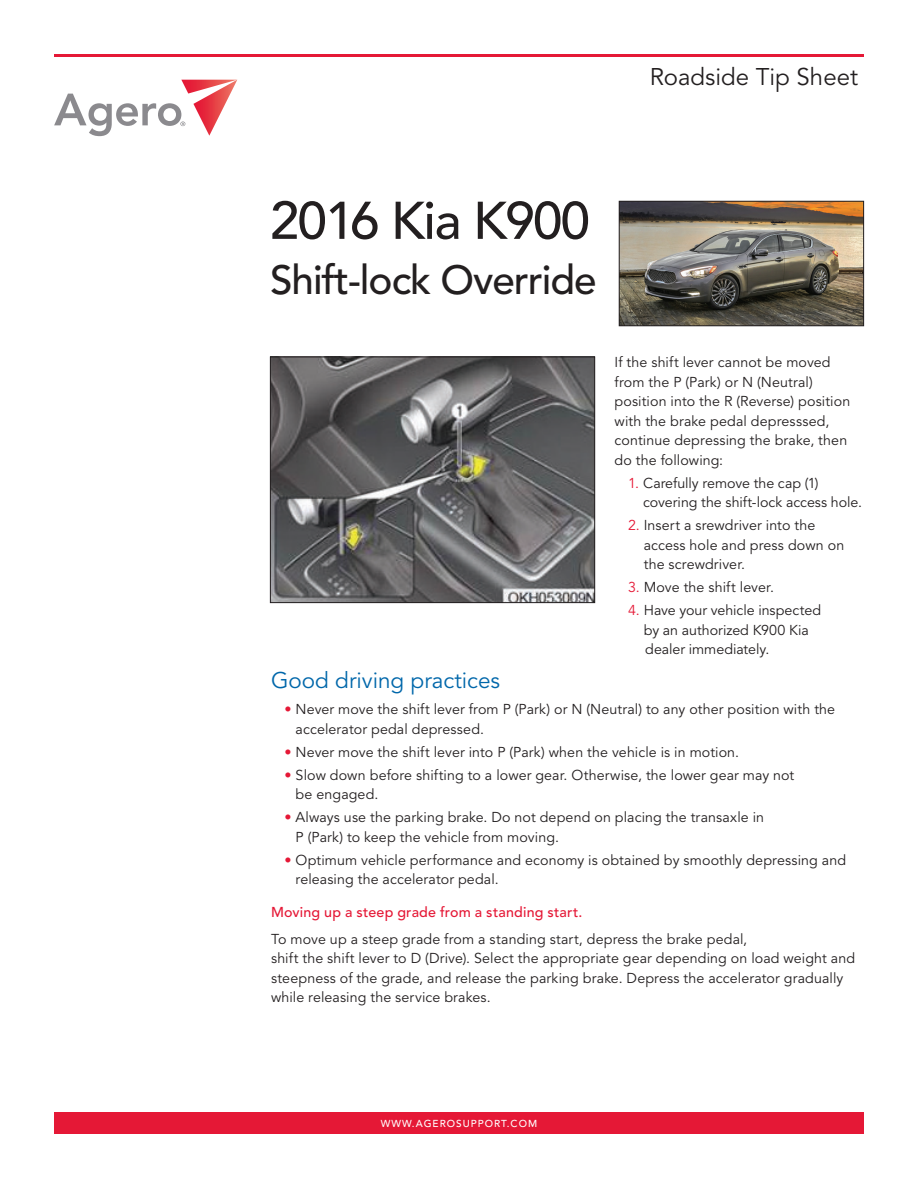
<style>
.page{position:relative;width:918px;height:1188px;background:#fff}
.page>*{position:absolute;margin:0;border:0;box-sizing:border-box;transform-origin:0 0}
.t1{font:500 52.5px "Avenir LT Pro";letter-spacing:-.03em;color:#231f20}
.t2{font:500 40.5px "Avenir LT Pro";letter-spacing:-.025em;color:#231f20}
.t3{font:24px "Avenir LT Pro";color:#231f20}
.t4{font:22.5px "Avenir LT Pro";color:#0067aa}
.t5{font:14.25px/19.5px "Avenir LT Pro";letter-spacing:.005em;color:#231f20}
.t6{font:500 14.25px "Avenir LT Pro";letter-spacing:.015em;color:#e51836}
.t7{font:500 10.05px "Avenir LT Pro";letter-spacing:.1em;color:#fff}
.s1{color:#e51836}
</style>
<div class="page">
<svg style="left:54px;top:80px;width:183px;height:56px"></svg>
<div style="left:54px;top:1112px;width:810px;height:22px;background:#e51836"></div>
<hr style="left:54px;top:54px;width:810px;height:3px;background:#e51836">
<img style="left:272px;top:359px;width:321px;height:242px">
<div style="left:270px;top:357px;width:325px;height:246px;border:1px solid #231f20"></div>
<img style="left:621px;top:203px;width:241px;height:121px">
<div style="left:619px;top:201px;width:245px;height:125px;border:1px solid #231f20"></div>
<h3 class="t3" style="left:650px;top:63px;width:210px">Roadside Tip Sheet</h3>
<h1 class="t1" style="left:270px;top:190px;width:321px">2016 Kia K900</h1>
<h2 class="t2" style="left:270px;top:256px;width:328px">Shift-lock Override</h2>
<p class="t5" style="left:615px;top:353px;width:237px">If the shift lever cannot be moved from the P (Park) or N (Neutral) position into the R (Reverse) position with the brake pedal depresssed, continue depressing the brake, then do the following:</p>
<p class="t5" style="left:643px;top:473px;width:220px;text-indent:-15px"><span class="s1">1.</span> Carefully remove the cap (1) covering the shift-lock access hole.</p>
<p class="t5" style="left:644px;top:516px;width:202px;text-indent:-16px"><span class="s1">2.</span> Insert a srewdriver into the access hole and press down on the screwdriver.</p>
<p class="t5" style="left:628px;top:578px;width:147px"><span class="s1">3.</span> Move the shift lever.</p>
<p class="t5" style="left:644px;top:601px;width:179px;text-indent:-16px"><span class="s1">4.</span> Have your vehicle inspected by an authorized K900 Kia dealer immediately.</p>
<h3 class="t4" style="left:271px;top:667px;width:231px">Good driving practices</h3>
<p class="t5" style="left:296px;top:700px;width:541px;text-indent:-11px"><span class="s1">•</span> Never move the shift lever from P (Park) or N (Neutral) to any other position with the accelerator pedal depressed.</p>
<p class="t5" style="left:285px;top:743px;width:456px"><span class="s1">•</span> Never move the shift lever into P (Park) when the vehicle is in motion.</p>
<p class="t5" style="left:296px;top:766px;width:500px;text-indent:-11px"><span class="s1">•</span> Slow down before shifting to a lower gear. Otherwise, the lower gear may not be engaged.</p>
<p class="t5" style="left:296px;top:808px;width:470px;text-indent:-11px"><span class="s1">•</span> Always use the parking brake. Do not depend on placing the transaxle in<br>P (Park) to keep the vehicle from moving.</p>
<p class="t5" style="left:296px;top:851px;width:552px;text-indent:-11px"><span class="s1">•</span> Optimum vehicle performance and economy is obtained by smoothly depressing and releasing the accelerator pedal.</p>
<p class="t6" style="left:271px;top:904px;width:313px">Moving up a steep grade from a standing start.</p>
<p class="t5" style="left:271px;top:929px;width:586px">To move up a steep grade from a standing start, depress the brake pedal,<br>shift the shift lever to D (Drive). Select the appropriate gear depending on load weight and steepness of the grade, and release the parking brake. Depress the accelerator gradually while releasing the service brakes.</p>
<p class="t7" style="left:381px;top:1118px;width:158px">WWW.AGEROSUPPORT.COM</p>
</div>
